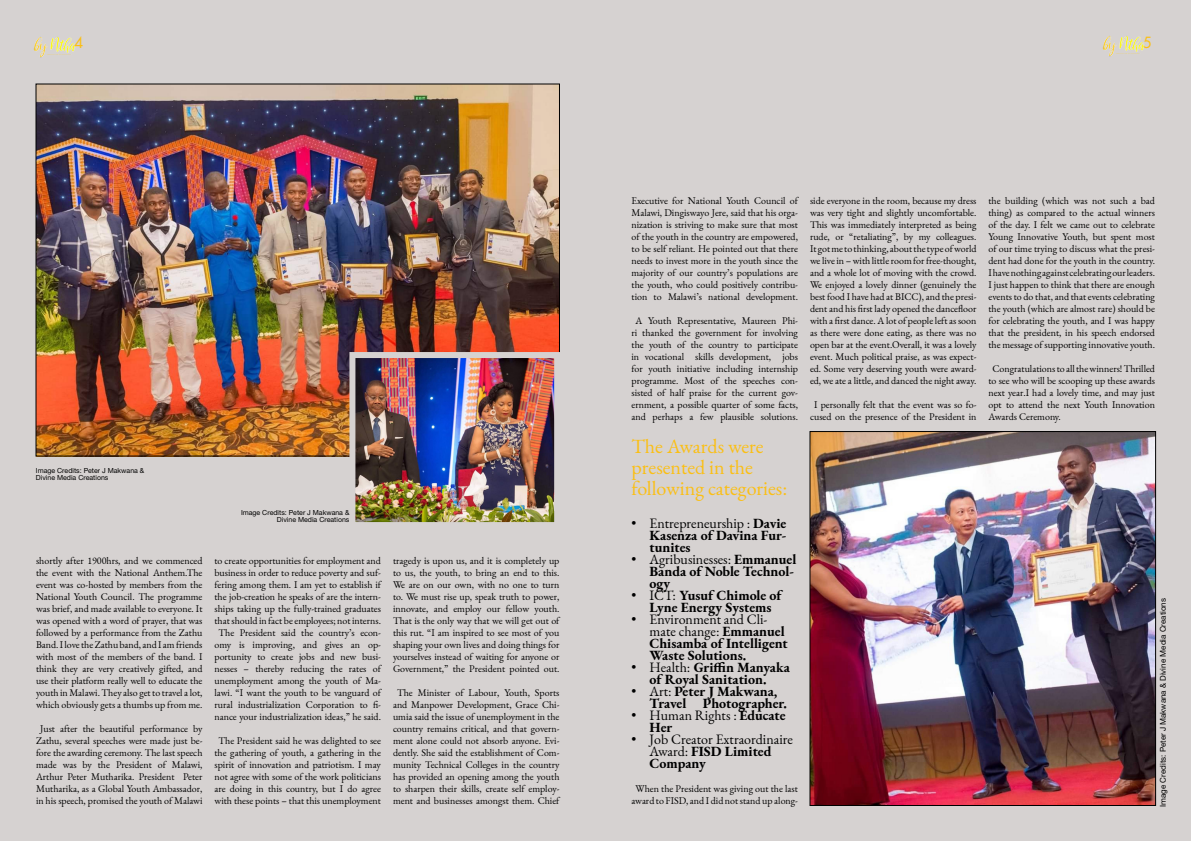
<style>
.page{position:relative;width:1191px;height:842px;background:#fff}
.page>*{position:absolute;margin:0;border:0;box-sizing:border-box;transform-origin:0 0}
.t1{font:20px/21px "EB Garamond";color:#fbbf13}
.t2{font:15px "Futura Std";color:#fbbf13}
.t3{font:700 14px/12px "EB Garamond";color:#000}
.t4{font:14px/12px "EB Garamond";color:#000}
.t5{font:10px/12px "EB Garamond";color:#000;text-align:center}
.t6{font:8px "Helvetica Neue LT Pro";color:#000}
.t7{font:7px/7px "Helvetica Neue LT Pro";color:#000;text-align:right}
.s1{font-weight:400}
.s2{font-weight:700}
</style>
<div class="page">
<div style="left:0;top:0;width:1190px;height:841px;background:#d6d2d1"></div>
<img style="left:811px;top:433px;width:343px;height:371px">
<div style="left:809px;top:431px;width:347px;height:375px;border:1px solid #000"></div>
<img style="left:38px;top:86px;width:520px;height:368px">
<img style="left:356px;top:359px;width:197px;height:162px">
<div style="left:349px;top:352px;width:211px;height:176px;border:6px solid #d6d2d1"></div>
<img style="left:34px;top:37px;width:42px;height:21px">
<img style="left:1103px;top:36px;width:42px;height:21px">
<h2 class="t2" style="left:74px;top:33px;width:11px">4</h2>
<h2 class="t2" style="left:1143px;top:33px;width:11px">5</h2>
<p class="t7" style="left:36px;top:467px;width:110px;text-align:left">Image Credits: Peter J Makwana &amp;<br>Divine Media Creations</p>
<p class="t7" style="left:241px;top:509px;width:110px">Image Credits: Peter J Makwana &amp;<br>Divine Media Creations</p>
<p class="t5" style="left:36px;top:555px;width:168px;text-align:justify">shortly after 1900hrs, and we commenced the event with the National Anthem.The event was co-hosted by members from the National Youth Council. The programme was brief, and made available to everyone. It was opened with a word of prayer, that was followed by a performance from the Zathu Band. I love the Zathu band, and I am friends with most of the members of the band. I think they are very creatively gifted, and use their platform really well to educate the youth in Malawi. They also get to travel a lot, which obviously gets a thumbs up from me.</p>
<p class="t5" style="left:36px;top:723px;width:168px">Just after the beautiful performance by Zathu, several speeches were made just be&shy;fore the awarding ceremony. The last speech made was by the President of Malawi, Arthur Peter Mutharika. President Peter Mutharika, as a Global Youth Ambassador, in his speech, promised the youth of Malawi</p>
<p class="t5" style="left:214px;top:555px;width:168px">to create opportunities for employment and business in order to reduce poverty and suf&shy;fering among them. I am yet to establish if the job-creation he speaks of are the intern&shy;ships taking up the fully-trained graduates that should in fact be employees; not interns.<br>The President said the country’s econ&shy;omy is improving, and gives an op&shy;portunity to create jobs and new busi&shy;nesses – thereby reducing the rates of unemployment among the youth of Ma&shy;lawi. “I want the youth to be vanguard of rural industrialization Corporation to fi&shy;nance your industrialization ideas,” he said.</p>
<p class="t5" style="left:214px;top:735px;width:168px">The President said he was delighted to see the gathering of youth, a gathering in the spirit of innovation and patriotism. I may not agree with some of the work politicians are doing in this country, but I do agree with these points – that this unemployment</p>
<p class="t5" style="left:393px;top:555px;width:168px;text-align:justify">tragedy is upon us, and it is completely up to us, the youth, to bring an end to this.<br>We are on our own, with no one to turn to. We must rise up, speak truth to power, innovate, and employ our fellow youth.<br>That is the only way that we will get out of this rut. “I am inspired to see most of you shaping your own lives and doing things for yourselves instead of waiting for anyone or Government,” the President pointed out.</p>
<p class="t5" style="left:393px;top:687px;width:168px">The Minister of Labour, Youth, Sports and Manpower Development, Grace Chi&shy;umia said the issue of unemployment in the country remains critical, and that govern&shy;ment alone could not absorb anyone. Evi&shy;dently. She said the establishment of Com&shy;munity Technical Colleges in the country has provided an opening among the youth to sharpen their skills, create self employ&shy;ment and businesses amongst them. Chief</p>
<p class="t5" style="left:631px;top:195px;width:168px;text-align:justify">Executive for National Youth Council of Malawi, Dingiswayo Jere, said that his orga&shy;nization is striving to make sure that most of the youth in the country are empowered, to be self reliant. He pointed out that there needs to invest more in the youth since the majority of our country’s populations are the youth, who could positively contribu&shy;tion to Malawi’s national development.</p>
<p class="t5" style="left:631px;top:315px;width:168px">A Youth Representative, Maureen Phi&shy;ri thanked the government for involving the youth of the country to participate in vocational skills development, jobs for youth initiative including internship programme. Most of the speeches con&shy;sisted of half praise for the current gov&shy;ernment, a possible quarter of some facts, and perhaps a few plausible solutions.</p>
<h1 class="t1" style="left:631px;top:436px;width:157px">The Awards were presented in the following categories:</h1>
<h3 class="t3" style="left:649px;top:517px;width:138px;text-align:justify;text-indent:-18px"><span class="s1">• Entrepreneurship :</span> Davie Kasenza of Davina Fur&shy;tunites</h3>
<h3 class="t3" style="left:649px;top:553px;width:148px;text-indent:-18px"><span class="s1">• Agribusinesses:</span> Emmanuel<br>Banda of Noble Technol&shy;ogy</h3>
<h3 class="t3" style="left:631px;top:589px;width:152px;text-align:center"><span class="s1">• ICT:</span> Yusuf Chimole of<br>Lyne Energy Systems</h3>
<h3 class="t3" style="left:649px;top:613px;width:140px;text-indent:-18px"><span class="s1">• Environment and Cli&shy;mate change:</span> Emmanuel<br>Chisamba of Intelligent<br>Waste Solutions.</h3>
<h3 class="t3" style="left:631px;top:661px;width:160px;text-align:center"><span class="s1">• Health:</span> Griffin Manyaka of Royal Sanitation.</h3>
<h3 class="t3" style="left:649px;top:685px;width:139px;text-indent:-18px"><span class="s1">• Art:</span> Peter J Makwana,<br>Travel Photographer.</h3>
<h3 class="t4" style="left:649px;top:709px;width:138px;text-indent:-18px">• Human Rights : <span class="s2">Educate<br>Her</span></h3>
<h3 class="t4" style="left:649px;top:733px;width:145px;text-indent:-18px">• Job Creator Extraordinaire<br>Award: <span class="s2">FISD Limited<br>Company</span></h3>
<p class="t5" style="left:631px;top:783px;width:168px">When the President was giving out the last award to FISD, and I did not stand up along-</p>
<p class="t5" style="left:810px;top:195px;width:168px;text-align:justify">side everyone in the room, because my dress was very tight and slightly uncomfortable.<br>This was immediately interpreted as being rude, or “retaliating”, by my colleagues.<br>It got me to thinking, about the type of world we live in – with little room for free-thought, and a whole lot of moving with the crowd.<br>We enjoyed a lovely dinner (genuinely the best food I have had at BICC), and the presi&shy;dent and his first lady opened the dancefloor with a first dance. A lot of people left as soon as there were done eating, as there was no open bar at the event.Overall, it was a lovely event. Much political praise, as was expect&shy;ed. Some very deserving youth were award&shy;ed, we ate a little, and danced the night away.</p>
<p class="t5" style="left:810px;top:399px;width:168px">I personally felt that the event was so fo&shy;cused on the presence of the President in</p>
<p class="t5" style="left:988px;top:195px;width:168px;text-align:justify">the building (which was not such a bad thing) as compared to the actual winners of the day. I felt we came out to celebrate Young Innovative Youth, but spent most of our time trying to discuss what the presi&shy;dent had done for the youth in the country.<br>I have nothing against celebrating our leaders.<br>I just happen to think that there are enough events to do that, and that events celebrating the youth (which are almost rare) should be for celebrating the youth, and I was happy that the president, in his speech endorsed the message of supporting innovative youth.</p>
<p class="t5" style="left:988px;top:363px;width:168px;text-align:justify;text-indent:4px">Congratulations to all the winners! Thrilled to see who will be scooping up these awards next year.I had a lovely time, and may just opt to attend the next Youth Innovation Awards Ceremony.</p>
<p class="t6" style="left:1158px;top:807px;width:210px;rotate:-90deg">Image Credits: Peter J Makwana &amp; Divine Media Creations</p>
</div>
